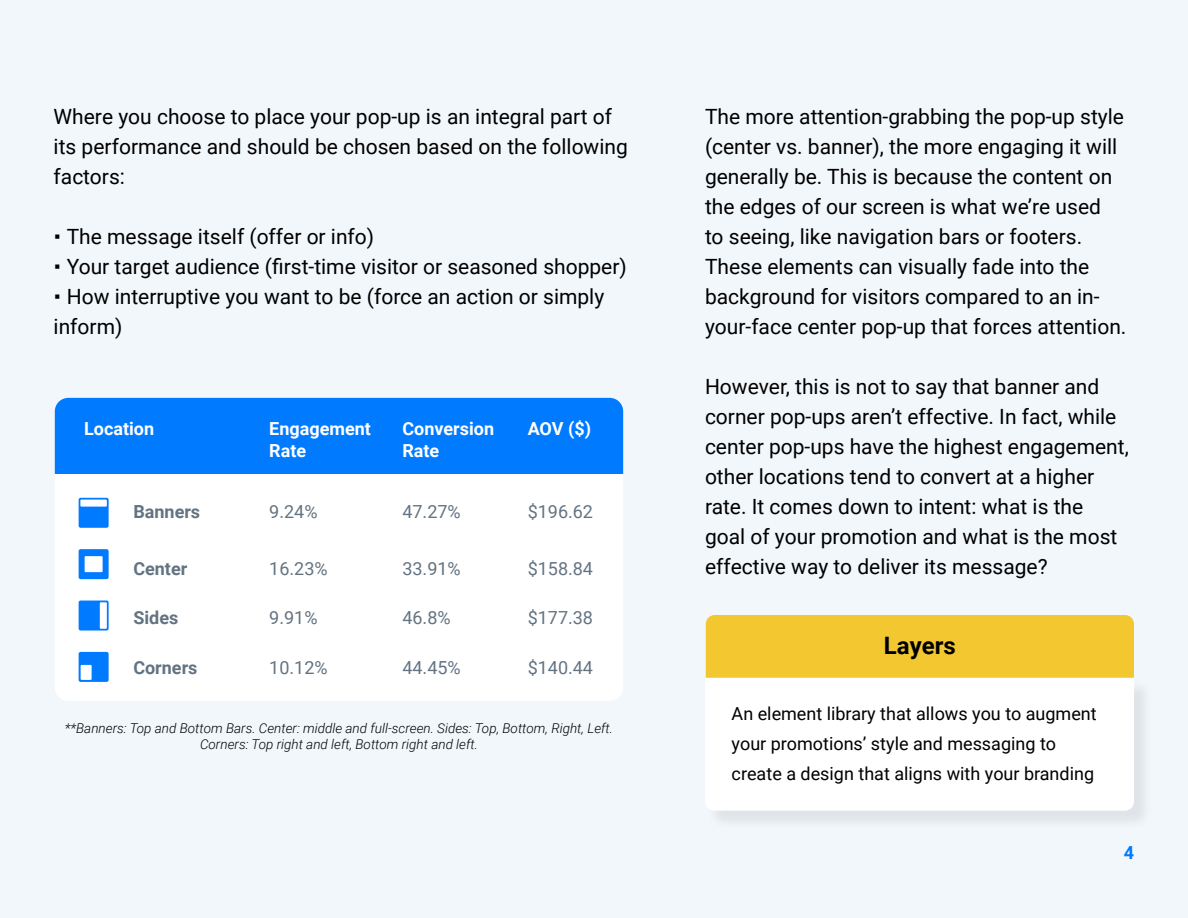
<style>
.page{position:relative;width:1188px;height:918px;background:#f2f7fb}
.page>*{position:absolute;margin:0;border:0;box-sizing:border-box;transform-origin:0 0}
.t1{font:700 24px "Roboto";color:#000}
.t2{font:21px/30px "Roboto";color:#000}
.t3{font:18px/30px "Roboto";color:#000}
.t4{font:18px "Roboto";color:#637381}
.t5{font:700 18px/21.6px "Roboto";color:#fff}
.t6{font:700 18px "Roboto";color:#637381}
.t7{font:700 18px "Roboto";color:#007aff}
.t8{font:italic 300 13.5px/16.2px "Roboto";color:#000;text-align:center}
.s1{font-family:"Acumin Pro"}
</style>
<div class="page">
<div style="left:706px;top:615px;width:428px;height:63px;background:#f2c730"></div>
<div style="left:707px;top:680px;width:446px;height:149px;background:#e5eaed"></div>
<div style="left:705px;top:678px;width:429px;height:133px;background:#fff"></div>
<div style="left:55px;top:398px;width:568px;height:303px;background:#fff;border-radius:14px"></div>
<div style="left:55px;top:398px;width:568px;height:76px;background:#007aff"></div>
<svg style="left:79px;top:498px;width:30px;height:30px"></svg>
<svg style="left:79px;top:549px;width:30px;height:30px"></svg>
<svg style="left:79px;top:652px;width:30px;height:30px"></svg>
<svg style="left:79px;top:601px;width:30px;height:30px"></svg>
<p class="t2" style="left:54px;top:101px;width:576px">Where you choose to place your pop-up is an integral part of its performance and should be chosen based on the following factors:</p>
<p class="t2" style="left:54px;top:221px;width:322px"><span class="s1">•</span> The message itself (offer or info)</p>
<p class="t2" style="left:54px;top:251px;width:575px"><span class="s1">•</span> Your target audience (first-time visitor or seasoned shopper)</p>
<p class="t2" style="left:54px;top:281px;width:552px"><span class="s1">•</span> How interruptive you want to be (force an action or simply inform)</p>
<p class="t5" style="left:84px;top:417px;width:72px">Location</p>
<p class="t5" style="left:269px;top:417px;width:103px">Engagement<br>Rate</p>
<p class="t5" style="left:402px;top:417px;width:93px">Conversion<br>Rate</p>
<p class="t5" style="left:528px;top:417px;width:65px">AOV ($)</p>
<p class="t6" style="left:133px;top:499px;width:68px">Banners</p>
<p class="t4" style="left:269px;top:499px;width:50px">9.24%</p>
<p class="t4" style="left:402px;top:499px;width:60px">47.27%</p>
<p class="t4" style="left:528px;top:499px;width:67px">$196.62</p>
<p class="t6" style="left:133px;top:556px;width:55px">Center</p>
<p class="t4" style="left:269px;top:556px;width:60px">16.23%</p>
<p class="t4" style="left:402px;top:556px;width:60px">33.91%</p>
<p class="t4" style="left:528px;top:556px;width:67px">$158.84</p>
<p class="t6" style="left:133px;top:605px;width:46px">Sides</p>
<p class="t4" style="left:269px;top:605px;width:50px">9.91%</p>
<p class="t4" style="left:402px;top:605px;width:50px">46.8%</p>
<p class="t4" style="left:528px;top:605px;width:67px">$177.38</p>
<p class="t6" style="left:133px;top:655px;width:66px">Corners</p>
<p class="t4" style="left:269px;top:655px;width:60px">10.12%</p>
<p class="t4" style="left:402px;top:655px;width:60px">44.45%</p>
<p class="t4" style="left:528px;top:655px;width:67px">$140.44</p>
<p class="t8" style="left:65px;top:720px;width:550px">**Banners: Top and Bottom Bars. Center: middle and full-screen. Sides: Top, Bottom, Right, Left.<br>Corners: Top right and left, Bottom right and left.</p>
<p class="t2" style="left:705px;top:101px;width:423px">The more attention-grabbing the pop-up style (center vs. banner), the more engaging it will generally be. This is because the content on the edges of our screen is what we’re used<br>to seeing, like navigation bars or footers.<br>These elements can visually fade into the background for visitors compared to an in&shy;your-face center pop-up that forces attention.</p>
<p class="t2" style="left:705px;top:371px;width:425px">However, this is not to say that banner and corner pop-ups aren’t effective. In fact, while center pop-ups have the highest engagement, other locations tend to convert at a higher rate. It comes down to intent: what is the goal of your promotion and what is the most effective way to deliver its message?</p>
<p class="t1" style="left:884px;top:629px;width:73px">Layers</p>
<p class="t3" style="left:732px;top:698px;width:367px">An element library that allows you to augment your promotions’ style and messaging to create a design that aligns with your branding</p>
<p class="t7" style="left:1124px;top:840px;width:12px">4</p>
</div>
